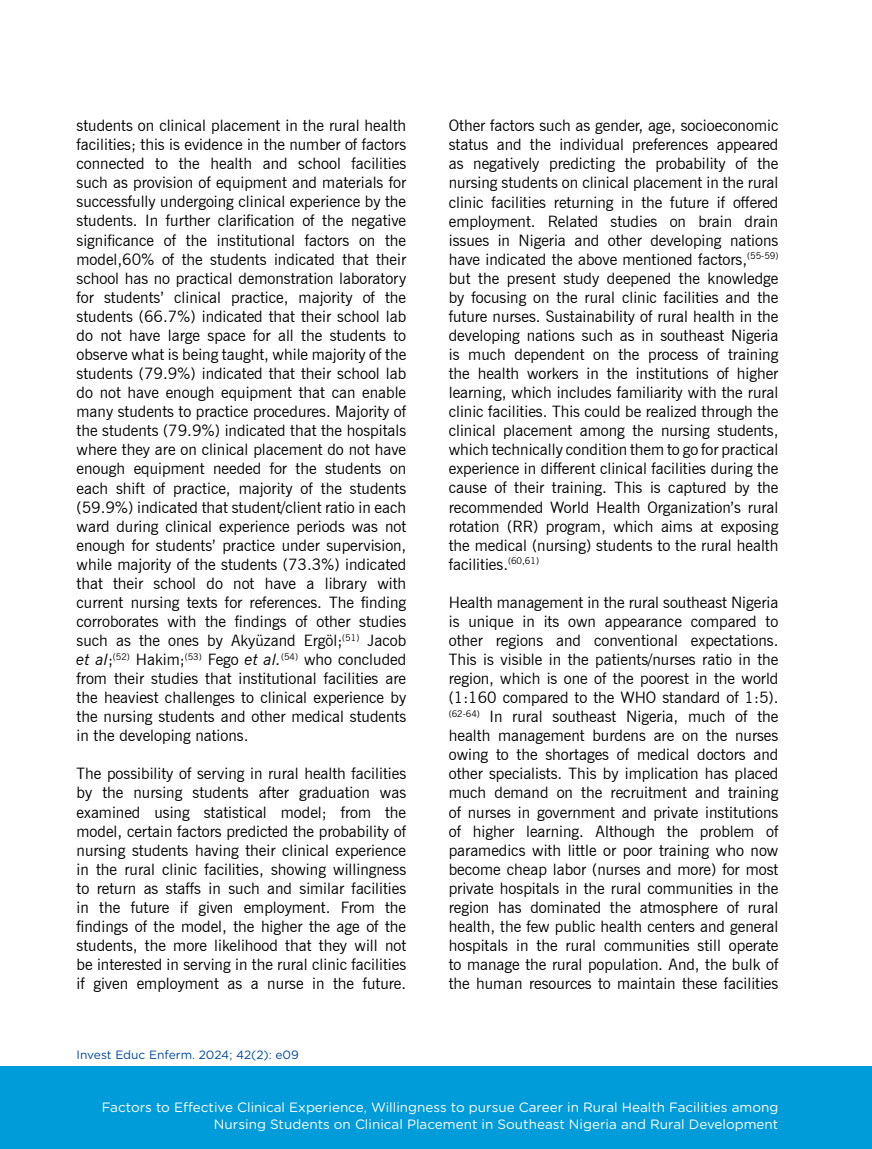
<style>
.page{position:relative;width:872px;height:1149px;background:#fff}
.page>*{position:absolute;margin:0;border:0;box-sizing:border-box;transform-origin:0 0}
.t1{font:15.75px/19px "News Gothic BT";color:#000;text-align:justify}
.t2{font:13.5px/16.2px "Gotham Rounded";color:#fff;text-align:right}
.t3{font:12px "Gotham Rounded";color:#00489a}
.s1{font-style:italic}
</style>
<div class="page">
<div style="left:0;top:1065px;width:871px;height:83px;background:#009bd9"></div>
<p class="t1" style="left:77px;top:116px;width:331px">students on clinical placement in the rural health facilities; this is evidence in the number of factors connected to the health and school facilities such as provision of equipment and materials for successfully undergoing clinical experience by the students. In further clarification of the negative significance of the institutional factors on the model,60% of the students indicated that their school has no practical demonstration laboratory for students’ clinical practice, majority of the students (66.7%) indicated that their school lab do not have large space for all the students to observe what is being taught, while majority of the students (79.9%) indicated that their school lab do not have enough equipment that can enable many students to practice procedures. Majority of the students (79.9%) indicated that the hospitals where they are on clinical placement do not have enough equipment needed for the students on each shift of practice, majority of the students (59.9%) indicated that student/client ratio in each ward during clinical experience periods was not enough for students’ practice under supervision, while majority of the students (73.3%) indicated that their school do not have a library with current nursing texts for references. The finding corroborates with the findings of other studies such as the ones by Akyüzand Ergöl;<sup>(51)</sup> Jacob <span class="s1">et al</span>;<sup>(52)</sup> Hakim;<sup>(53)</sup> Fego <span class="s1">et al.</span><sup>(54)</sup> who concluded from their studies that institutional facilities are the heaviest challenges to clinical experience by the nursing students and other medical students in the developing nations.</p>
<p class="t1" style="left:77px;top:764px;width:331px">The possibility of serving in rural health facilities by the nursing students after graduation was examined using statistical model; from the model, certain factors predicted the probability of nursing students having their clinical experience in the rural clinic facilities, showing willingness to return as staffs in such and similar facilities in the future if given employment. From the findings of the model, the higher the age of the students, the more likelihood that they will not be interested in serving in the rural clinic facilities if given employment as a nurse in the future.</p>
<p class="t3" style="left:77px;top:1046px;width:224px">Invest Educ Enferm. 2024; 42(2): e09</p>
<p class="t1" style="left:449px;top:116px;width:331px">Other factors such as gender, age, socioeconomic status and the individual preferences appeared as negatively predicting the probability of the nursing students on clinical placement in the rural clinic facilities returning in the future if offered employment. Related studies on brain drain issues in Nigeria and other developing nations have indicated the above mentioned factors,<sup>(55-59) </sup>but the present study deepened the knowledge by focusing on the rural clinic facilities and the future nurses. Sustainability of rural health in the developing nations such as in southeast Nigeria is much dependent on the process of training the health workers in the institutions of higher learning, which includes familiarity with the rural clinic facilities. This could be realized through the clinical placement among the nursing students, which technically condition them to go for practical experience in different clinical facilities during the cause of their training. This is captured by the recommended World Health Organization’s rural rotation (RR) program, which aims at exposing the medical (nursing) students to the rural health facilities.<sup>(60,61)</sup></p>
<p class="t1" style="left:449px;top:592px;width:331px">Health management in the rural southeast Nigeria is unique in its own appearance compared to other regions and conventional expectations.<br>This is visible in the patients/nurses ratio in the region, which is one of the poorest in the world (1:160 compared to the WHO standard of 1:5). <sup>(62-64)</sup> In rural southeast Nigeria, much of the health management burdens are on the nurses owing to the shortages of medical doctors and other specialists. This by implication has placed much demand on the recruitment and training of nurses in government and private institutions of higher learning. Although the problem of paramedics with little or poor training who now become cheap labor (nurses and more) for most private hospitals in the rural communities in the region has dominated the atmosphere of rural health, the few public health centers and general hospitals in the rural communities still operate to manage the rural population. And, the bulk of the human resources to maintain these facilities</p>
<p class="t2" style="left:102px;top:1098px;width:678px">Factors to Effective Clinical Experience, Willingness to pursue Career in Rural Health Facilities among<br>Nursing Students on Clinical Placement in Southeast Nigeria and Rural Development</p>
</div>
